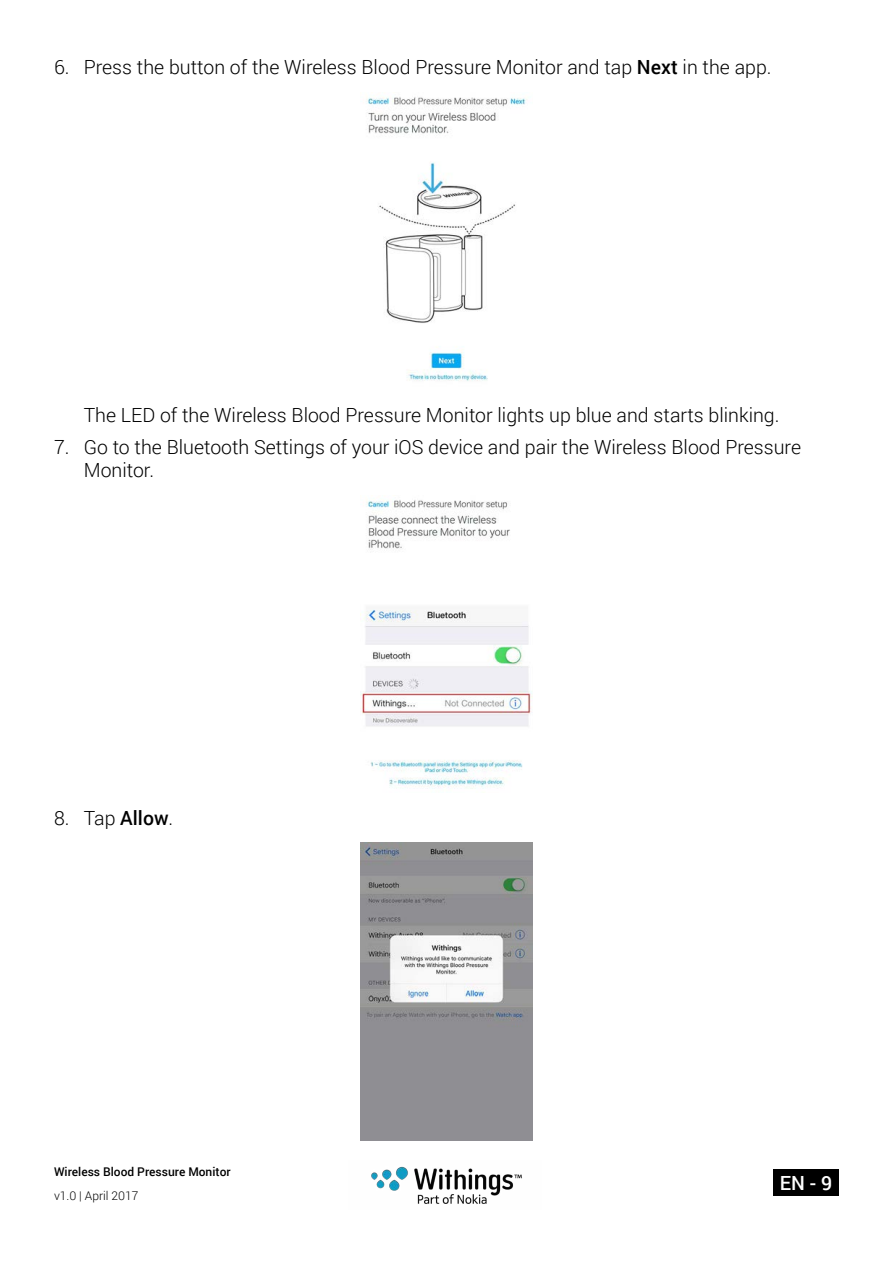
<style>
.page{position:relative;width:893px;height:1263px;background:#fff}
.page>*{position:absolute;margin:0;border:0;box-sizing:border-box;transform-origin:0 0}
.t1{font:300 19.5px/23.4px "Roboto";color:#000}
.t2{font:500 19.5px "Roboto";color:#fff}
.t3{font:500 12px "Roboto";color:#000}
.t4{font:300 12px "Roboto";color:#000}
.s1{font-weight:500}
</style>
<div class="page">
<div style="left:773px;top:1169px;width:66px;height:27px;background:#000"></div>
<img style="left:371px;top:1166px;width:151px;height:38px">
<img style="left:366px;top:97px;width:161px;height:284px">
<img style="left:360px;top:500px;width:172px;height:289px">
<img style="left:360px;top:842px;width:172px;height:298px">
<p class="t1" style="left:54px;top:55px;width:719px">6. Press the button of the Wireless Blood Pressure Monitor and tap <span class="s1">Next</span> in the app.</p>
<p class="t1" style="left:84px;top:403px;width:697px">The LED of the Wireless Blood Pressure Monitor lights up blue and starts blinking.</p>
<p class="t1" style="left:84px;top:434px;width:719px;text-indent:-30px">7. Go to the Bluetooth Settings of your iOS device and pair the Wireless Blood Pressure<br>Monitor.</p>
<p class="t1" style="left:54px;top:805px;width:121px">8. Tap <span class="s1">Allow</span>.</p>
<p class="t3" style="left:54px;top:1163px;width:178px">Wireless Blood Pressure Monitor</p>
<p class="t4" style="left:54px;top:1187px;width:86px">v1.0 | April 2017</p>
<p class="t2" style="left:780px;top:1169px;width:54px">EN-9</p>
</div>
